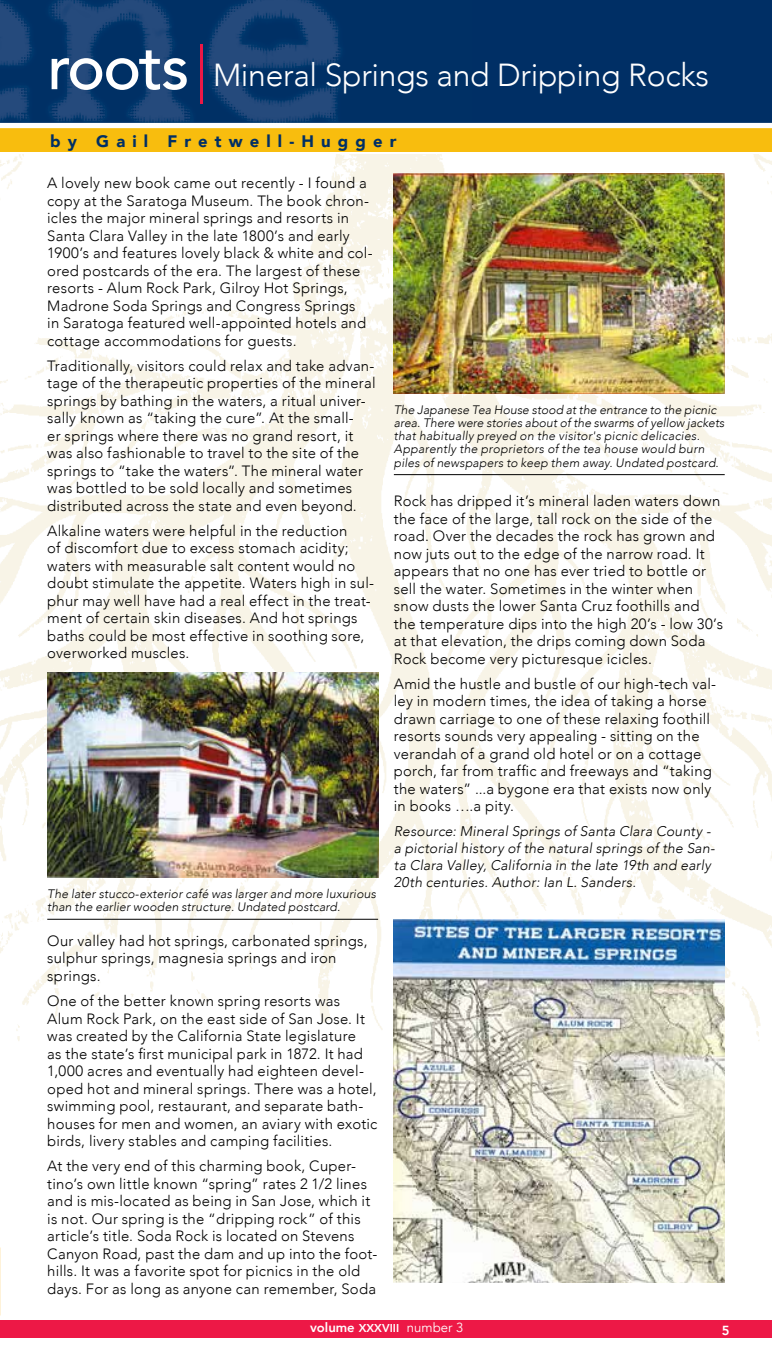
<style>
.page{position:relative;width:772px;height:1355px;background:#fff}
.page>*{position:absolute;margin:0;border:0;box-sizing:border-box;transform-origin:0 0}
.t1{font:500 63.88px "Avenir";letter-spacing:-.03em;color:#fff}
.t2{font:300 31.85px "Avenir";letter-spacing:-.01em;color:#fff}
.t3{font:900 16.62px "Avenir";letter-spacing:.43em;color:#002f65}
.t4{font:300 14.88px/17.5px "Avenir";letter-spacing:.015em;color:#000}
.t5{font:italic 300 14px/17.2px "Avenir";letter-spacing:.015em;color:#000}
.t6{font:800 13.12px "Avenir";color:#fff}
.t7{font:italic 300 12.25px/13.1px "Avenir";letter-spacing:.01em;color:#000}
.t8{font:800 11.38px "Avenir";color:#fff}
.s1{font-weight:300;font-size:59.5px;color:#ed1846}
.s2{font-size:13.12px}
.s3{font-weight:400;font-size:13.12px}
</style>
<div class="page">
<img style="left:0;top:154px;width:772px;height:887px">
<img style="left:0;top:0;width:472px;height:123px">
<div style="left:472px;top:0;width:300px;height:123px;background:#002f65"></div>
<div style="left:0;top:125px;width:772px;height:27px;background:#f8bd0e"></div>
<div style="left:0;top:123px;width:772px;height:5px;background:#fff"></div>
<img style="left:394px;top:173px;width:330px;height:221px">
<img style="left:47px;top:672px;width:331px;height:206px">
<img style="left:394px;top:919px;width:330px;height:363px">
<hr style="left:394px;top:474px;width:330px;height:1px;background:#000">
<hr style="left:47px;top:919px;width:331px;height:1px;background:#000">
<div style="left:0;top:1319px;width:772px;height:18px;background:#ed1846"></div>
<h1 class="t1" style="left:47px;top:12px;width:163px">roots<span class="s1">|</span></h1>
<h2 class="t2" style="left:213px;top:56px;width:497px">Mineral Springs and Dripping Rocks</h2>
<p class="t3" style="left:50px;top:127px;width:348px">by Gail Fretwell-Hugger</p>
<p class="t4" style="left:47px;top:174px;width:327px">A lovely new book came out recently - I found a copy at the Saratoga Museum. The book chron&shy;icles the major mineral springs and resorts in Santa Clara Valley in the late 1800’s and early 1900’s and features lovely black &amp; white and col&shy;ored postcards of the era. The largest of these resorts - Alum Rock Park, Gilroy Hot Springs, Madrone Soda Springs and Congress Springs<br>in Saratoga featured well-appointed hotels and cottage accommodations for guests.</p>
<p class="t4" style="left:47px;top:357px;width:330px">Traditionally, visitors could relax and take advan&shy;tage of the therapeutic properties of the mineral springs by bathing in the waters, a ritual univer&shy;sally known as “taking the cure”. At the small-<br>er springs where there was no grand resort, it was also fashionable to travel to the site of the springs to “take the waters”. The mineral water was bottled to be sold locally and sometimes distributed across the state and even beyond.</p>
<p class="t4" style="left:47px;top:522px;width:328px">Alkaline waters were helpful in the reduction<br>of discomfort due to excess stomach acidity; waters with measurable salt content would no doubt stimulate the appetite. Waters high in sul&shy;phur may well have had a real effect in the treat&shy;ment of certain skin diseases. And hot springs baths could be most effective in soothing sore, overworked muscles.</p>
<p class="t7" style="left:47px;top:887px;width:330px">The later stucco-exterior café was larger and more luxurious than the earlier wooden structure. Undated postcard.</p>
<p class="t4" style="left:47px;top:932px;width:322px">Our valley had hot springs, carbonated springs, sulphur springs, magnesia springs and iron springs.</p>
<p class="t4" style="left:47px;top:992px;width:332px">One of the better known spring resorts was Alum Rock Park, on the east side of San Jose. It was created by the California State legislature<br>as the state’s first municipal park in 1872. It had 1,000 acres and eventually had eighteen devel&shy;oped hot and mineral springs. There was a hotel, swimming pool, restaurant, and separate bath&shy;houses for men and women, an aviary with exotic birds, livery stables and camping facilities.</p>
<p class="t4" style="left:47px;top:1157px;width:331px">At the very end of this charming book, Cuper&shy;tino’s own little known “spring” rates 2 1/2 lines and is mis-located as being in San Jose, which it is not. Our spring is the “dripping rock” of this article’s title. Soda Rock is located on Stevens Canyon Road, past the dam and up into the foot&shy;hills. It was a favorite spot for picnics in the old days. For as long as anyone can remember, Soda</p>
<p class="t7" style="left:394px;top:403px;width:332px">The Japanese Tea House stood at the entrance to the picnic area. There were stories about of the swarms of yellow jackets that habitually preyed on the visitor's picnic delicacies.<br>Apparently the proprietors of the tea house would burn piles of newspapers to keep them away. Undated postcard.</p>
<p class="t4" style="left:394px;top:492px;width:331px">Rock has dripped it’s mineral laden waters down the face of the large, tall rock on the side of the road. Over the decades the rock has grown and now juts out to the edge of the narrow road. It appears that no one has ever tried to bottle or sell the water. Sometimes in the winter when snow dusts the lower Santa Cruz foothills and the temperature dips into the high 20’s - low 30’s at that elevation, the drips coming down Soda Rock become very picturesque icicles.</p>
<p class="t4" style="left:394px;top:675px;width:324px">Amid the hustle and bustle of our high-tech val&shy;ley in modern times, the idea of taking a horse drawn carriage to one of these relaxing foothill resorts sounds very appealing - sitting on the verandah of a grand old hotel or on a cottage porch, far from traffic and freeways and “taking the waters” ...a bygone era that exists now only in books ….a pity.</p>
<p class="t5" style="left:394px;top:823px;width:322px">Resource: Mineral Springs of Santa Clara County - a pictorial history of the natural springs of the San&shy;ta Clara Valley, California in the late 19th and early 20th centuries. Author: Ian L. Sanders.</p>
<p class="t8" style="left:310px;top:1317px;width:155px"><span class="s2">volume</span> XXXVIII <span class="s3">number 3</span></p>
<p class="t6" style="left:722px;top:1318px;width:9px">5</p>
</div>
